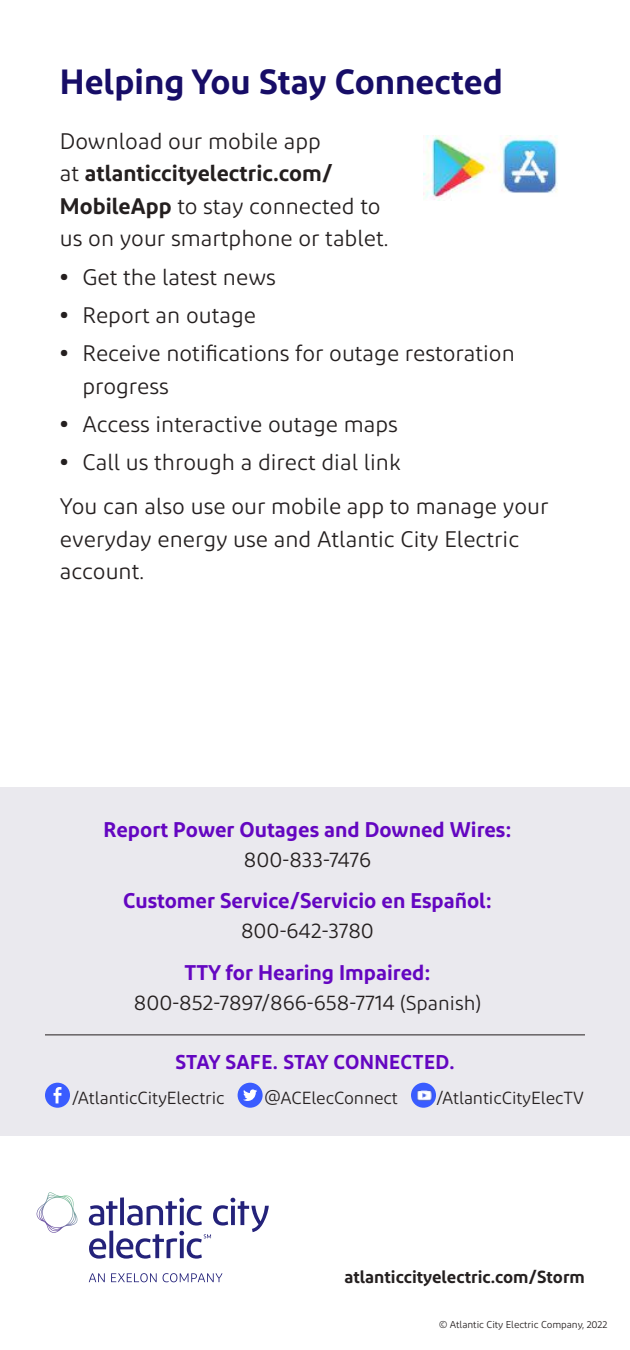
<style>
.page{position:relative;width:630px;height:1350px;background:#fff}
.page>*{position:absolute;margin:0;border:0;box-sizing:border-box;transform-origin:0 0}
.t1{font:600 35px "Diodrum";color:#170d67}
.t2{font:22.5px/32.5px "Diodrum";color:#241f1f}
.t3{font:21.25px/30px "Diodrum";color:#241f1f;text-align:center}
.t4{font:600 21.25px "Diodrum";color:#6406c1}
.t5{font:600 20px "Diodrum";letter-spacing:.02em;color:#6406c1}
.t6{font:17.5px "Diodrum";letter-spacing:-.005em;color:#241f1f}
.t7{font:600 17.5px "Diodrum";color:#241f1f}
.t8{font:10px "Diodrum";letter-spacing:-.005em;color:#241f1f}
.s1{font-weight:600}
.s2{font-weight:700}
.s3{font-weight:600;color:#6406c1}
.s4{font-size:20px}
</style>
<div class="page">
<img style="left:424px;top:135px;width:134px;height:66px">
<div style="left:0;top:788px;width:630px;height:348px;background:#eae9ee"></div>
<hr style="left:45px;top:1034px;width:540px;height:1px;background:#241f1f">
<div style="left:45px;top:1083px;width:25px;height:25px;background:#3a5cff;border-radius:50%"></div>
<svg style="left:54px;top:1087px;width:8px;height:16px"></svg>
<div style="left:238px;top:1083px;width:25px;height:25px;background:#3a5cff;border-radius:50%"></div>
<svg style="left:243px;top:1089px;width:14px;height:12px"></svg>
<img style="left:411px;top:1083px;width:25px;height:25px;border-radius:13px">
<svg style="left:89px;top:1197px;width:180px;height:85px"></svg>
<svg style="left:36px;top:1192px;width:42px;height:41px"></svg>
<h1 class="t1" style="left:60px;top:59px;width:444px">Helping You Stay Connected</h1>
<p class="t2" style="left:60px;top:124px;width:330px">Download our mobile app<br>at <span class="s1">atlanticcityelectric.com/<br>MobileApp</span> to stay connected to us on your smartphone or tablet.</p>
<p class="t2" style="left:60px;top:260px;width:217px"><span class="s2">•</span> Get the latest news</p>
<p class="t2" style="left:60px;top:298px;width:198px"><span class="s2">•</span> Report an outage</p>
<p class="t2" style="left:82px;top:337px;width:434px;text-indent:-22px"><span class="s2">•</span> Receive notifications for outage restoration progress</p>
<p class="t2" style="left:60px;top:408px;width:340px"><span class="s2">•</span> Access interactive outage maps</p>
<p class="t2" style="left:60px;top:440px;width:490px;line-height:43.8px"><span class="s2">•</span> Call us through a direct dial link<br>You can also use our mobile app to manage your</p>
<p class="t2" style="left:60px;top:522px;width:461px">everyday energy use and Atlantic City Electric account.</p>
<p class="t4" style="left:104px;top:816px;width:409px">Report Power Outages and Downed Wires:</p>
<p class="t3" style="left:244px;top:844px;width:129px">800-833-7476</p>
<p class="t4" style="left:123px;top:887px;width:371px">Customer Service/Servicio en Español:</p>
<p class="t3" style="left:241px;top:916px;width:134px">800-642-3780</p>
<p class="t3" style="left:134px;top:957px;width:349px"><span class="s3">TTY for Hearing Impaired:<br></span>800-852-7897/866-658-7714 <span class="s4">(Spanish)</span></p>
<p class="t5" style="left:176px;top:1049px;width:280px">STAY SAFE. STAY CONNECTED.</p>
<p class="t6" style="left:72px;top:1087px;width:154px">/AtlanticCityElectric</p>
<p class="t6" style="left:264px;top:1087px;width:135px">@ACElecConnect</p>
<p class="t6" style="left:436px;top:1087px;width:149px">/AtlanticCityElecTV</p>
<p class="t7" style="left:344px;top:1265px;width:242px">atlanticcityelectric.com/Storm</p>
<p class="t8" style="left:439px;top:1318px;width:170px">© Atlantic City Electric Company, 2022</p>
</div>
